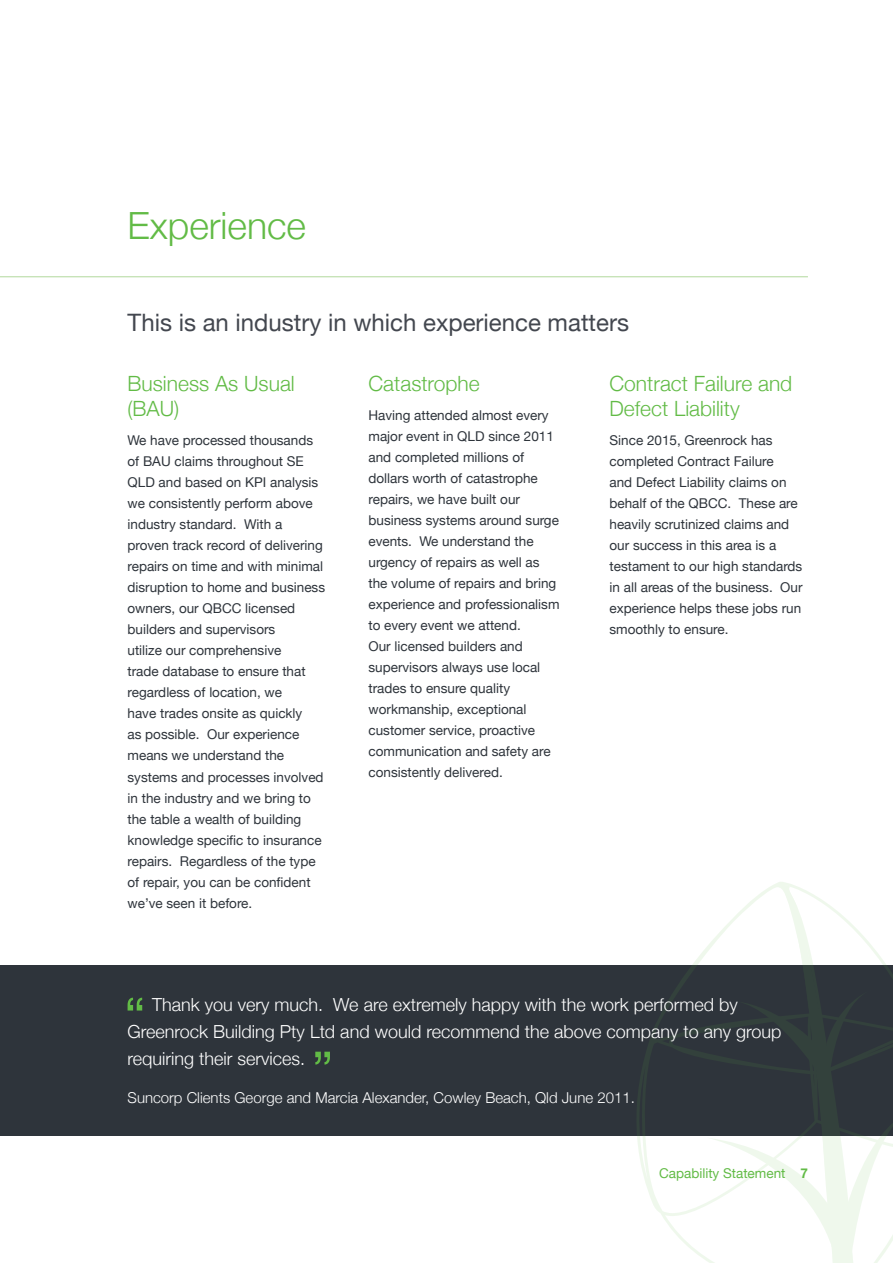
<style>
.page{position:relative;width:893px;height:1263px;background:#fff}
.page>*{position:absolute;margin:0;border:0;box-sizing:border-box;transform-origin:0 0}
.t1{font:300 37.5px "Helvetica Neue";color:#62bb46}
.t2{font:24px "Helvetica Neue";color:#43474f}
.t3{font:300 21px/25.2px "Helvetica Neue";color:#62bb46}
.t4{font:300 18px/27px "Helvetica Neue";color:#fff}
.t5{font:300 15px "Helvetica Neue";color:#fff}
.t6{font:13.5px/21px "Helvetica Neue";color:#2e343b}
.t7{font:13.5px "Helvetica Neue";color:#62bb46}
.s1{font-weight:700}
</style>
<div class="page">
<div style="left:0;top:965px;width:893px;height:170px;background:#2e343b"></div>
<hr style="left:0;top:276px;width:808px;height:1px;background:#b1d89c">
<svg style="left:635px;top:947px;width:72px;height:314px"></svg>
<svg style="left:707px;top:882px;width:186px;height:381px"></svg>
<svg style="left:128px;top:998px;width:14px;height:12px"></svg>
<svg style="left:315px;top:1052px;width:15px;height:12px"></svg>
<h1 class="t1" style="left:128px;top:196px;width:180px">Experience</h1>
<h2 class="t2" style="left:128px;top:305px;width:503px">This is an industry in which experience matters</h2>
<h3 class="t3" style="left:128px;top:369px;width:169px">Business As Usual (BAU)</h3>
<p class="t6" style="left:128px;top:431px;width:199px">We have processed thousands of BAU claims throughout SE<br>QLD and based on KPI analysis we consistently perform above industry standard. With a proven track record of delivering repairs on time and with minimal disruption to home and business owners, our QBCC licensed builders and supervisors<br>utilize our comprehensive<br>trade database to ensure that regardless of location, we<br>have trades onsite as quickly<br>as possible. Our experience means we understand the systems and processes involved in the industry and we bring to the table a wealth of building knowledge specific to insurance repairs. Regardless of the type of repair, you can be confident we’ve seen it before.</p>
<h3 class="t3" style="left:369px;top:369px;width:113px">Catastrophe</h3>
<p class="t6" style="left:369px;top:406px;width:193px">Having attended almost every major event in QLD since 2011 and completed millions of dollars worth of catastrophe repairs, we have built our business systems around surge events. We understand the urgency of repairs as well as the volume of repairs and bring experience and professionalism to every event we attend.<br>Our licensed builders and supervisors always use local trades to ensure quality workmanship, exceptional customer service, proactive communication and safety are consistently delivered.</p>
<h3 class="t3" style="left:609px;top:369px;width:184px">Contract Failure and<br>Defect Liability</h3>
<p class="t6" style="left:609px;top:431px;width:195px">Since 2015, Greenrock has completed Contract Failure<br>and Defect Liability claims on behalf of the QBCC. These are heavily scrutinized claims and our success in this area is a testament to our high standards in all areas of the business. Our experience helps these jobs run smoothly to ensure.</p>
<h3 class="t4" style="left:128px;top:989px;width:655px;text-indent:25px">Thank you very much. We are extremely happy with the work performed by<br>Greenrock Building Pty Ltd and would recommend the above company to any group requiring their services.</h3>
<p class="t5" style="left:128px;top:1085px;width:509px">Suncorp Clients George and Marcia Alexander, Cowley Beach, Qld June 2011.</p>
<p class="t7" style="left:659px;top:1163px;width:150px">Capability Statement <span class="s1">7</span></p>
</div>
